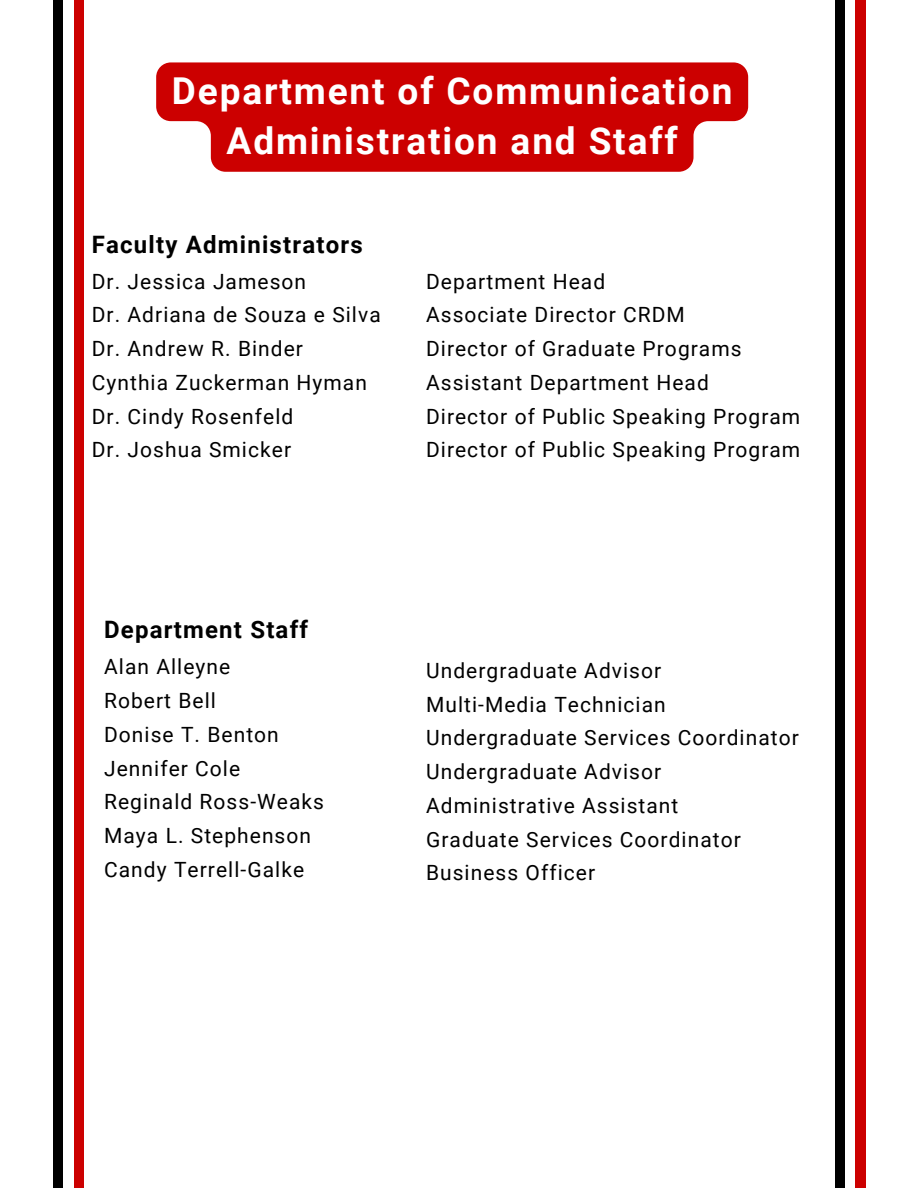
<style>
.page{position:relative;width:918px;height:1188px;background:#fff}
.page>*{position:absolute;margin:0;border:0;box-sizing:border-box;transform-origin:0 0}
.t1{font:700 37.05px/50.7px "Roboto";letter-spacing:.05em;color:#fff;text-align:center}
.t2{font:700 24px "Roboto";letter-spacing:.05em;color:#000}
.t3{font:21px "Roboto";letter-spacing:.05em;color:#000}
</style>
<div class="page">
<div style="left:74px;top:0;width:10px;height:1188px;background:#c00"></div>
<div style="left:54px;top:0;width:9px;height:1188px;background:#000"></div>
<div style="left:856px;top:0;width:9px;height:1188px;background:#c00"></div>
<div style="left:835px;top:0;width:10px;height:1188px;background:#000"></div>
<svg style="left:156px;top:62px;width:592px;height:110px;background:#d11919"></svg>
<h1 class="t1" style="left:172px;top:66px;width:562px">Department of Communication<br>Administration and Staff</h1>
<p class="t2" style="left:92px;top:230px;width:273px">Faculty Administrators</p>
<p class="t3" style="left:92px;top:269px;width:216px">Dr. Jessica Jameson</p>
<p class="t3" style="left:92px;top:303px;width:290px">Dr. Adriana de Souza e Silva</p>
<p class="t3" style="left:92px;top:337px;width:213px">Dr. Andrew R. Binder</p>
<p class="t3" style="left:92px;top:370px;width:277px">Cynthia Zuckerman Hyman</p>
<p class="t3" style="left:92px;top:404px;width:203px">Dr. Cindy Rosenfeld</p>
<p class="t3" style="left:92px;top:438px;width:201px">Dr. Joshua Smicker</p>
<p class="t3" style="left:426px;top:269px;width:181px">Department Head</p>
<p class="t3" style="left:426px;top:303px;width:260px">Associate Director CRDM</p>
<p class="t3" style="left:426px;top:337px;width:317px">Director of Graduate Programs</p>
<p class="t3" style="left:426px;top:370px;width:284px">Assistant Department Head</p>
<p class="t3" style="left:426px;top:404px;width:376px">Director of Public Speaking Program</p>
<p class="t3" style="left:426px;top:438px;width:376px">Director of Public Speaking Program</p>
<p class="t2" style="left:104px;top:616px;width:205px">Department Staff</p>
<p class="t3" style="left:104px;top:655px;width:128px">Alan Alleyne</p>
<p class="t3" style="left:104px;top:689px;width:113px">Robert Bell</p>
<p class="t3" style="left:104px;top:722px;width:176px">Donise T. Benton</p>
<p class="t3" style="left:104px;top:756px;width:138px">Jennifer Cole</p>
<p class="t3" style="left:104px;top:790px;width:221px">Reginald Ross-Weaks</p>
<p class="t3" style="left:104px;top:824px;width:208px">Maya L. Stephenson</p>
<p class="t3" style="left:104px;top:857px;width:202px">Candy Terrell-Galke</p>
<p class="t3" style="left:426px;top:659px;width:237px">Undergraduate Advisor</p>
<p class="t3" style="left:426px;top:692px;width:241px">Multi-Media Technician</p>
<p class="t3" style="left:426px;top:726px;width:374px">Undergraduate Services Coordinator</p>
<p class="t3" style="left:426px;top:760px;width:237px">Undergraduate Advisor</p>
<p class="t3" style="left:426px;top:794px;width:254px">Administrative Assistant</p>
<p class="t3" style="left:426px;top:827px;width:316px">Graduate Services Coordinator</p>
<p class="t3" style="left:426px;top:861px;width:171px">Business Officer</p>
</div>
